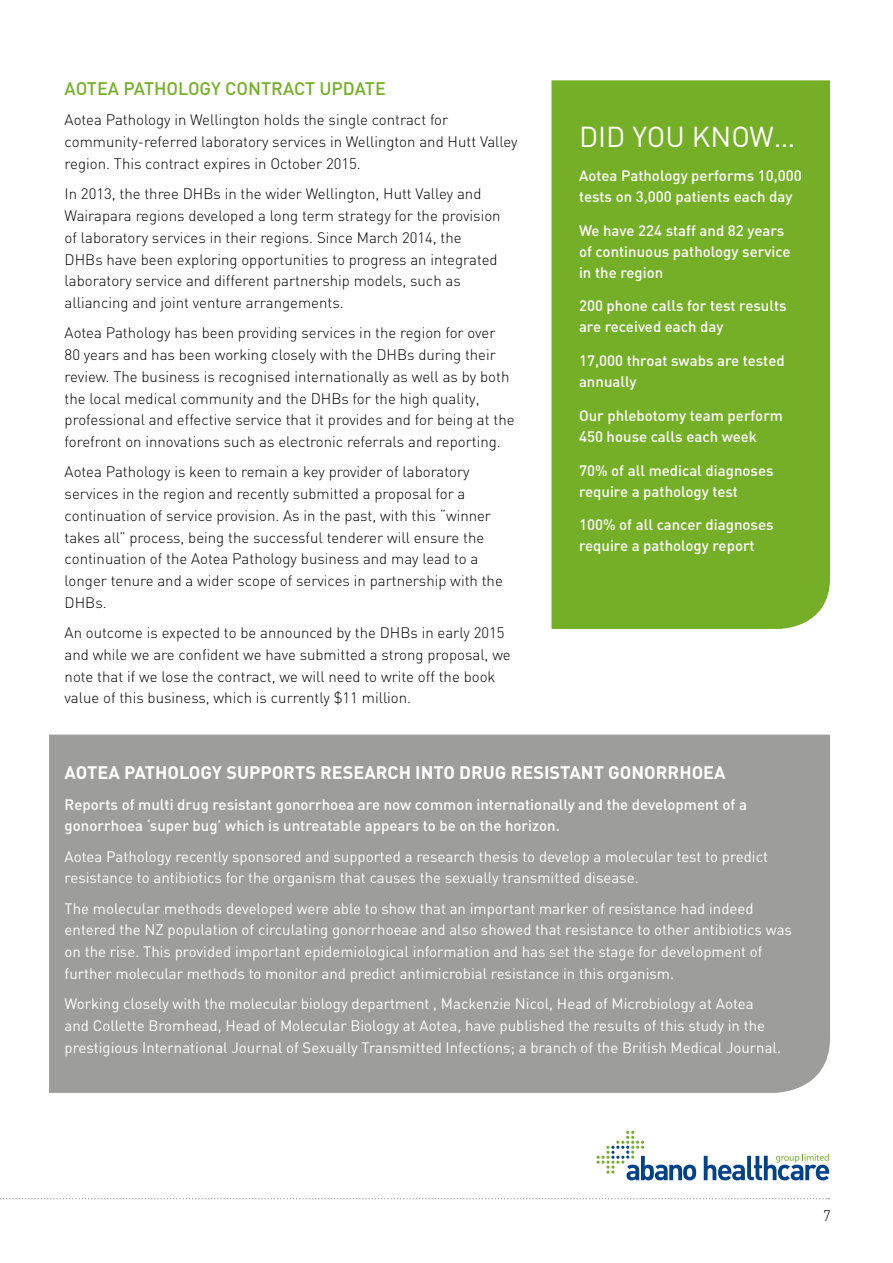
<style>
.page{position:relative;width:893px;height:1263px;background:#fff}
.page>*{position:absolute;margin:0;border:0;box-sizing:border-box;transform-origin:0 0}
.t1{font:28.5px "DIN";color:#fff}
.t2{font:700 18px "DIN";color:#fff}
.t3{font:500 18px "DIN";color:#74af27}
.t4{font:300 15px/21.8px "DIN";color:#000}
.t5{font:15px/21.8px "DIN";color:#fff}
.t6{font:500 15px/21px "DIN";color:#fff}
</style>
<div class="page">
<svg style="left:704px;top:1154px;width:125px;height:26px"></svg>
<svg style="left:597px;top:1131px;width:99px;height:49px"></svg>
<svg style="left:0;top:1198px;width:829px;height:1px"></svg>
<div style="left:551px;top:80px;width:279px;height:549px;background:#74af27"></div>
<div style="left:49px;top:735px;width:781px;height:358px;background:#9d9d9c"></div>
<p class="t3" style="left:65px;top:77px;width:323px">AOTEA PATHOLOGY CONTRACT UPDATE</p>
<p class="t4" style="left:65px;top:109px;width:455px">Aotea Pathology in Wellington holds the single contract for community-referred laboratory services in Wellington and Hutt Valley region. This contract expires in October 2015.</p>
<p class="t4" style="left:65px;top:183px;width:437px">In 2013, the three DHBs in the wider Wellington, Hutt Valley and Wairapara regions developed a long term strategy for the provision of laboratory services in their regions. Since March 2014, the DHBs have been exploring opportunities to progress an integrated laboratory service and different partnership models, such as alliancing and joint venture arrangements.</p>
<p class="t4" style="left:65px;top:322px;width:451px">Aotea Pathology has been providing services in the region for over 80 years and has been working closely with the DHBs during their review. The business is recognised internationally as well as by both the local medical community and the DHBs for the high quality, professional and effective service that it provides and for being at the forefront on innovations such as electronic referrals and reporting.</p>
<p class="t4" style="left:65px;top:461px;width:440px">Aotea Pathology is keen to remain a key provider of laboratory services in the region and recently submitted a proposal for a continuation of service provision. As in the past, with this “winner takes all” process, being the successful tenderer will ensure the continuation of the Aotea Pathology business and may lead to a longer tenure and a wider scope of services in partnership with the DHBs.</p>
<p class="t4" style="left:65px;top:622px;width:448px">An outcome is expected to be announced by the DHBs in early 2015 and while we are confident we have submitted a strong proposal, we note that if we lose the contract, we will need to write off the book value of this business, which is currently $11 million.</p>
<h1 class="t1" style="left:579px;top:119px;width:218px">DID YOU KNOW…</h1>
<p class="t6" style="left:579px;top:164px;width:224px">Aotea Pathology performs 10,000 tests on 3,000 patients each day</p>
<p class="t6" style="left:579px;top:219px;width:213px">We have 224 staff and 82 years of continuous pathology service in the region</p>
<p class="t6" style="left:579px;top:295px;width:209px">200 phone calls for test results are received each day</p>
<p class="t6" style="left:579px;top:350px;width:207px">17,000 throat swabs are tested annually</p>
<p class="t6" style="left:579px;top:404px;width:206px">Our phlebotomy team perform<br>450 house calls each week</p>
<p class="t6" style="left:579px;top:459px;width:196px">70% of all medical diagnoses require a pathology test</p>
<p class="t6" style="left:579px;top:514px;width:196px">100% of all cancer diagnoses require a pathology report</p>
<p class="t2" style="left:65px;top:761px;width:662px">AOTEA PATHOLOGY SUPPORTS RESEARCH INTO DRUG RESISTANT GONORRHOEA</p>
<p class="t6" style="left:65px;top:793px;width:684px;line-height:21.8px">Reports of multi drug resistant gonorrhoea are now common internationally and the development of a gonorrhoea ‘super bug’ which is untreatable appears to be on the horizon.</p>
<p class="t5" style="left:65px;top:845px;width:705px">Aotea Pathology recently sponsored and supported a research thesis to develop a molecular test to predict resistance to antibiotics for the organism that causes the sexually transmitted disease.</p>
<p class="t5" style="left:65px;top:897px;width:729px">The molecular methods developed were able to show that an important marker of resistance had indeed entered the NZ population of circulating gonorrhoeae and also showed that resistance to other antibiotics was on the rise. This provided important epidemiological information and has set the stage for development of further molecular methods to monitor and predict antimicrobial resistance in this organism.</p>
<p class="t5" style="left:65px;top:992px;width:718px">Working closely with the molecular biology department , Mackenzie Nicol, Head of Microbiology at Aotea and Collette Bromhead, Head of Molecular Biology at Aotea, have published the results of this study in the prestigious International Journal of Sexually Transmitted Infections; a branch of the British Medical Journal.</p>
<p class="t4" style="left:823px;top:1204px;width:9px">7</p>
</div>
